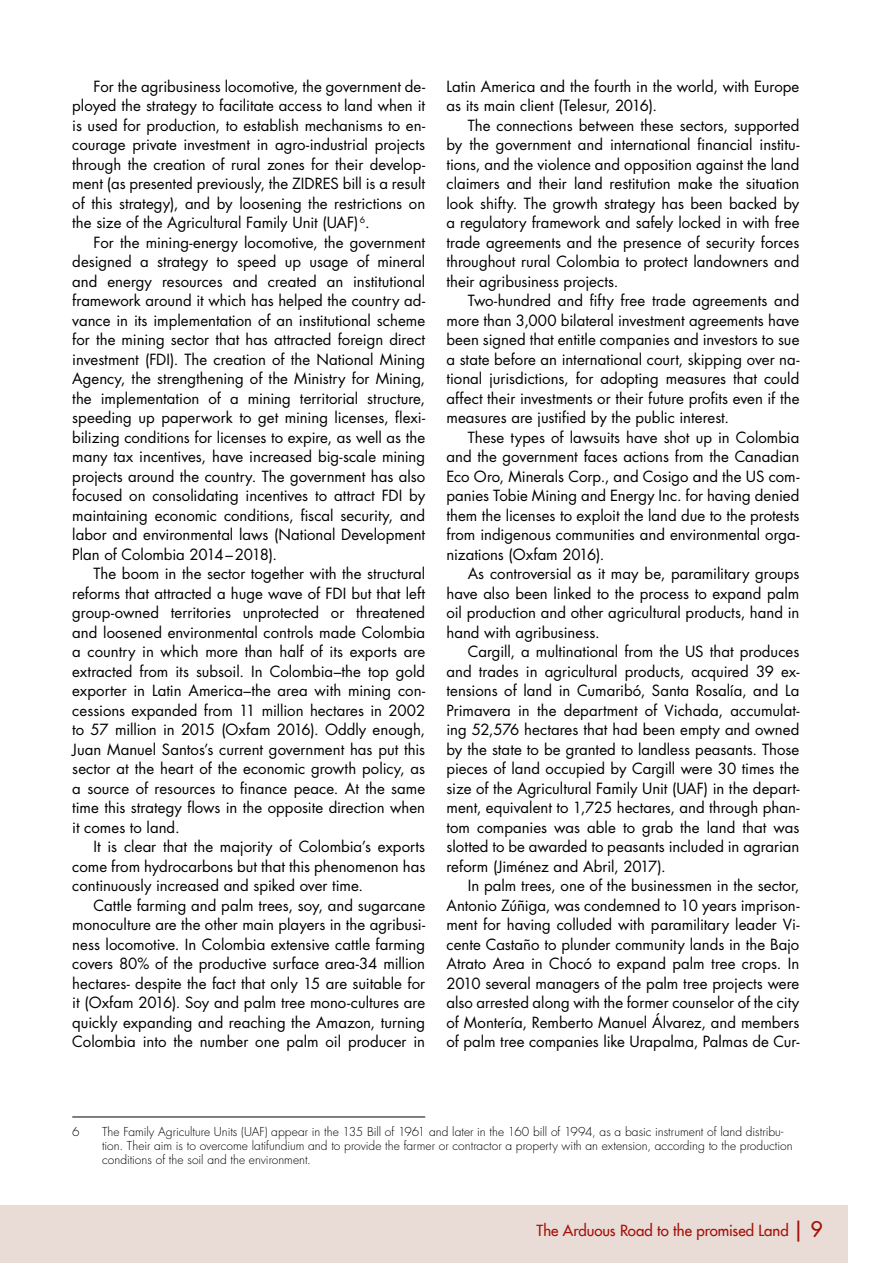
<style>
.page{position:relative;width:893px;height:1263px;background:#fff}
.page>*{position:absolute;margin:0;border:0;box-sizing:border-box;transform-origin:0 0}
.t1{font:15px/19.5px "Futura Std";color:#000;text-align:justify}
.t2{font:500 15px "Futura Com";color:#a31008}
.t3{font:300 12px/14.4px "Futura Std";color:#000}
.s1{font-size:21px}
</style>
<div class="page">
<div style="left:0;top:1205px;width:848px;height:58px;background:#e9dbd5"></div>
<hr style="left:72px;top:1117px;width:353px;height:1px;background:#000">
<p class="t1" style="left:72px;top:77px;width:354px;text-indent:21px">For the agribusiness locomotive, the government de&shy;ployed the strategy to facilitate access to land when it is used for production, to establish mechanisms to en&shy;courage private investment in agro-industrial projects through the creation of rural zones for their develop&shy;ment (as presented previously, the ZIDRES bill is a result of this strategy), and by loosening the restrictions on the size of the Agricultural Family Unit (UAF) <sup>6</sup>.</p>
<p class="t1" style="left:72px;top:233px;width:354px;text-indent:21px">For the mining-energy locomotive, the government designed a strategy to speed up usage of mineral and energy resources and created an institutional framework around it which has helped the country ad&shy;vance in its implementation of an institutional scheme for the mining sector that has attracted foreign direct investment (FDI). The creation of the National Mining Agency, the strengthening of the Ministry for Mining, the implementation of a mining territorial structure, speeding up paperwork to get mining licenses, flexi&shy;bilizing conditions for licenses to expire, as well as the many tax incentives, have increased big-scale mining projects around the country. The government has also focused on consolidating incentives to attract FDI by maintaining economic conditions, fiscal security, and labor and environmental laws (National Development Plan of Colombia 2014–2018).</p>
<p class="t1" style="left:72px;top:564px;width:354px;text-indent:21px">The boom in the sector together with the structural reforms that attracted a huge wave of FDI but that left group-owned territories unprotected or threatened and loosened environmental controls made Colombia a country in which more than half of its exports are extracted from its subsoil. In Colombia–the top gold exporter in Latin America–the area with mining con&shy;cessions expanded from 11 million hectares in 2002 to 57 million in 2015 (Oxfam 2016). Oddly enough, Juan Manuel Santos’s current government has put this sector at the heart of the economic growth policy, as a source of resources to finance peace. At the same time this strategy flows in the opposite direction when it comes to land.</p>
<p class="t1" style="left:72px;top:837px;width:354px;text-indent:21px">It is clear that the majority of Colombia’s exports come from hydrocarbons but that this phenomenon has continuously increased and spiked over time.</p>
<p class="t1" style="left:72px;top:896px;width:354px;text-indent:21px">Cattle farming and palm trees, soy, and sugarcane monoculture are the other main players in the agribusi&shy;ness locomotive. In Colombia extensive cattle farming covers 80% of the productive surface area-34 million hectares- despite the fact that only 15 are suitable for it (Oxfam 2016). Soy and palm tree mono-cultures are quickly expanding and reaching the Amazon, turning Colombia into the number one palm oil producer in</p>
<p class="t1" style="left:446px;top:77px;width:354px">Latin America and the fourth in the world, with Europe as its main client (Telesur, 2016).</p>
<p class="t1" style="left:446px;top:116px;width:354px;text-indent:21px">The connections between these sectors, supported by the government and international financial institu&shy;tions, and the violence and opposition against the land claimers and their land restitution make the situation look shifty. The growth strategy has been backed by a regulatory framework and safely locked in with free trade agreements and the presence of security forces throughout rural Colombia to protect landowners and their agribusiness projects.</p>
<p class="t1" style="left:446px;top:291px;width:354px;text-indent:21px">Two-hundred and fifty free trade agreements and more than 3,000 bilateral investment agreements have been signed that entitle companies and investors to sue a state before an international court, skipping over na&shy;tional jurisdictions, for adopting measures that could affect their investments or their future profits even if the measures are justified by the public interest.</p>
<p class="t1" style="left:446px;top:428px;width:354px;text-indent:21px">These types of lawsuits have shot up in Colombia and the government faces actions from the Canadian Eco Oro, Minerals Corp., and Cosigo and the US com&shy;panies Tobie Mining and Energy Inc. for having denied them the licenses to exploit the land due to the protests from indigenous communities and environmental orga&shy;nizations (Oxfam 2016).</p>
<p class="t1" style="left:446px;top:564px;width:354px;text-indent:21px">As controversial as it may be, paramilitary groups have also been linked to the process to expand palm oil production and other agricultural products, hand in hand with agribusiness.</p>
<p class="t1" style="left:446px;top:642px;width:354px;text-indent:21px">Cargill, a multinational from the US that produces and trades in agricultural products, acquired 39 ex&shy;tensions of land in Cumaribó, Santa Rosalía, and La Primavera in the department of Vichada, accumulat&shy;ing 52,576 hectares that had been empty and owned by the state to be granted to landless peasants. Those pieces of land occupied by Cargill were 30 times the size of the Agricultural Family Unit (UAF) in the depart&shy;ment, equivalent to 1,725 hectares, and through phan&shy;tom companies was able to grab the land that was slotted to be awarded to peasants included in agrarian reform (Jiménez and Abril, 2017).</p>
<p class="t1" style="left:446px;top:876px;width:354px;text-indent:21px">In palm trees, one of the businessmen in the sector, Antonio Zúñiga, was condemned to 10 years imprison&shy;ment for having colluded with paramilitary leader Vi&shy;cente Castaño to plunder community lands in the Bajo Atrato Area in Chocó to expand palm tree crops. In 2010 several managers of the palm tree projects were also arrested along with the former counselor of the city of Montería, Remberto Manuel Álvarez, and members of palm tree companies like Urapalma, Palmas de Cur-</p>
<p class="t3" style="left:72px;top:1124px;width:9px">6</p>
<p class="t3" style="left:102px;top:1124px;width:692px">The Family Agriculture Units (UAF) appear in the 135 Bill of 1961 and later in the 160 bill of 1994, as a basic instrument of land distribu&shy;tion. Their aim is to overcome latifundium and to provide the farmer or contractor a property with an extension, according to the production conditions of the soil and the environment.</p>
<p class="t2" style="left:537px;top:1220px;width:288px">The Arduous Road to the promised Land <span class="s1">| 9</span></p>
</div>
